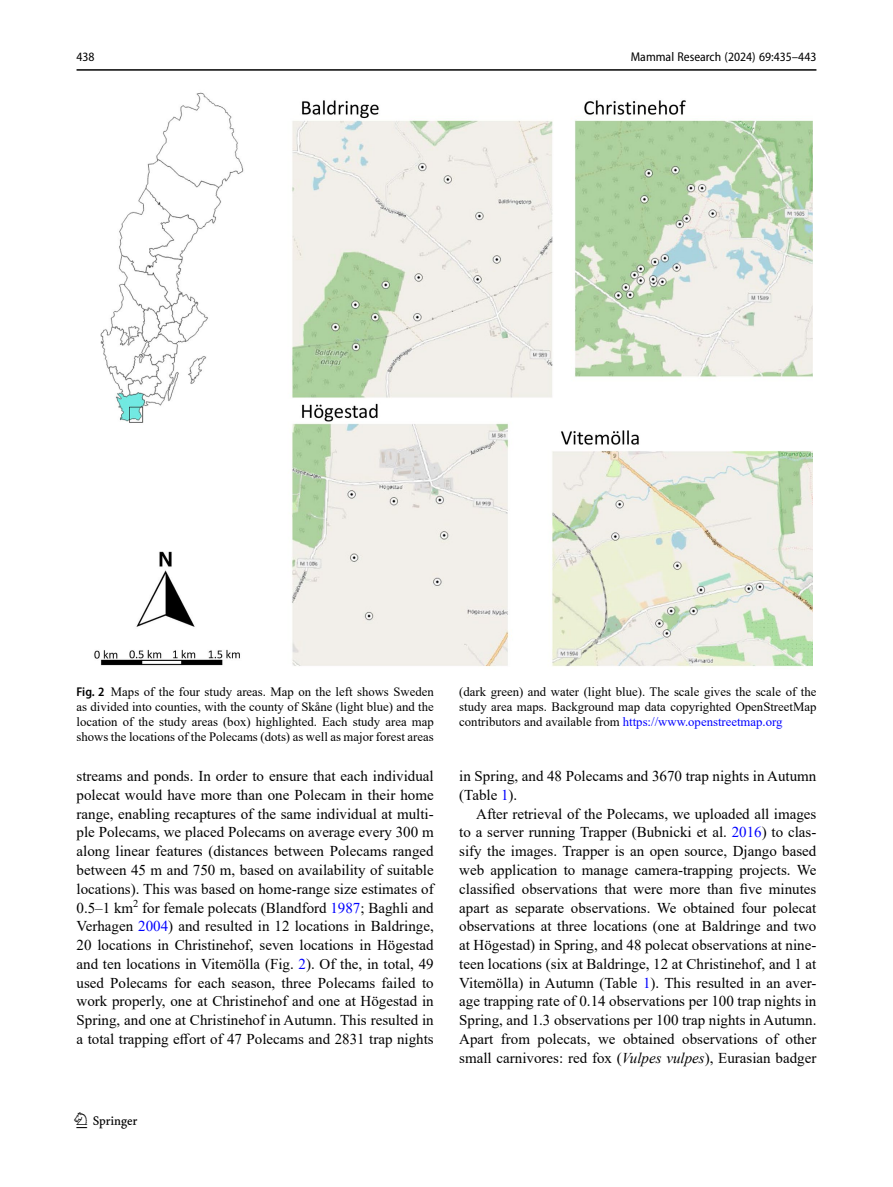
<style>
.page{position:relative;width:893px;height:1187px;background:#fff}
.page>*{position:absolute;margin:0;border:0;box-sizing:border-box;transform-origin:0 0}
.t1{font:22.5px "Springnew";color:#000}
.Body_Text_Indent{font:15px/18.8px "Times New Roman";color:#000;text-align:justify}
.Figure_Caption{font:12.75px/15px "Times New Roman";color:#000;text-align:justify}
.t2{font:semi-condensed 12.75px "Myriad Pro";color:#000}
.s1{font-family:"Myriad Pro";font-weight:600;font-stretch:semi-condensed}
.s2{color:#00f}
.s3{font-style:italic}
</style>
<div class="page">
<hr style="left:77px;top:69px;width:739px;height:2px;background:#000">
<img style="left:94px;top:92px;width:718px;height:575px">
<p class="t2" style="left:77px;top:49px;width:20px">438</p>
<p class="t2" style="left:631px;top:49px;width:187px">Mammal Research (2024) 69:435–443</p>
<p class="Figure_Caption" style="left:77px;top:684px;width:359px"><span class="s1">Fig. 2</span> Maps of the four study areas. Map on the left shows Sweden as divided into counties, with the county of Skåne (light blue) and the location of the study areas (box) highlighted. Each study area map shows the locations of the Polecams (dots) as well as major forest areas</p>
<p class="Figure_Caption" style="left:459px;top:684px;width:359px">(dark green) and water (light blue). The scale gives the scale of the study area maps. Background map data copyrighted OpenStreetMap contributors and available from <span class="s2">https://www.openstreetmap.org</span></p>
<p class="Body_Text_Indent" style="left:77px;top:766px;width:359px">streams and ponds. In order to ensure that each individual polecat would have more than one Polecam in their home range, enabling recaptures of the same individual at multi&shy;ple Polecams, we placed Polecams on average every 300 m along linear features (distances between Polecams ranged between 45 m and 750 m, based on availability of suitable locations). This was based on home-range size estimates of 0.5–1 km<sup>2</sup> for female polecats (Blandford <span class="s2">1987</span>; Baghli and Verhagen <span class="s2">2004</span>) and resulted in 12 locations in Baldringe, 20 locations in Christinehof, seven locations in Högestad and ten locations in Vitemölla (Fig. <span class="s2">2</span>). Of the, in total, 49 used Polecams for each season, three Polecams failed to work properly, one at Christinehof and one at Högestad in Spring, and one at Christinehof in Autumn. This resulted in a total trapping effort of 47 Polecams and 2831 trap nights</p>
<h1 class="t1" style="left:77px;top:1107px;width:63px">1 3</h1>
<p class="Body_Text_Indent" style="left:459px;top:766px;width:359px">in Spring, and 48 Polecams and 3670 trap nights in Autumn (Table <span class="s2">1</span>).</p>
<p class="Body_Text_Indent" style="left:459px;top:803px;width:359px;text-indent:17px">After retrieval of the Polecams, we uploaded all images to a server running Trapper (Bubnicki et al. <span class="s2">2016</span>) to clas&shy;sify the images. Trapper is an open source, Django based web application to manage camera-trapping projects. We classified observations that were more than five minutes apart as separate observations. We obtained four polecat observations at three locations (one at Baldringe and two at Högestad) in Spring, and 48 polecat observations at nine&shy;teen locations (six at Baldringe, 12 at Christinehof, and 1 at Vitemölla) in Autumn (Table <span class="s2">1</span>). This resulted in an aver&shy;age trapping rate of 0.14 observations per 100 trap nights in Spring, and 1.3 observations per 100 trap nights in Autumn.<br>Apart from polecats, we obtained observations of other small carnivores: red fox (<span class="s3">Vulpes vulpes</span>), Eurasian badger</p>
</div>
